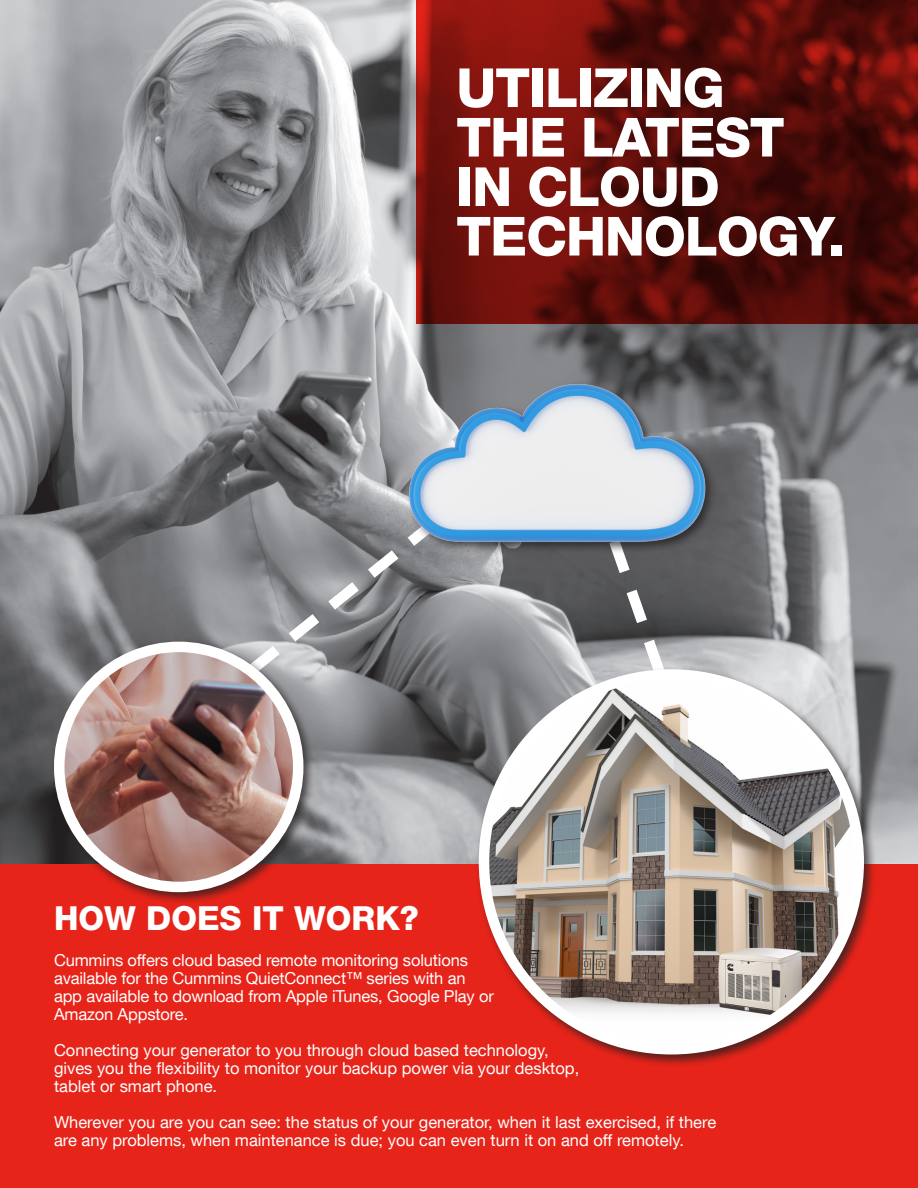
<style>
.page{position:relative;width:918px;height:1188px;background:#fff}
.page>*{position:absolute;margin:0;border:0;box-sizing:border-box;transform-origin:0 0}
.t1{font:800 54px/49.5px "Helvetica Neue LT Com";letter-spacing:-.02em;color:#fff}
.t2{font:800 33px "Helvetica Neue LT Com";color:#fff}
.t3{font:16.5px/18px "Helvetica Neue LT Com";color:#fff}
</style>
<div class="page">
<img style="left:0;top:0;width:918px;height:864px">
<div style="left:0;top:864px;width:918px;height:324px;background:#e72419"></div>
<svg style="left:416px;top:0;width:502px;height:324px;background:#600e0a"></svg>
<svg style="left:198px;top:444px;width:331px;height:272px;background:#838487"></svg>
<svg style="left:549px;top:378px;width:124px;height:288px;background:#727375"></svg>
<div style="left:475px;top:666px;width:402px;height:402px;background:#231f20;opacity:.75"></div>
<img style="left:484px;top:674px;width:375px;height:365px">
<div style="left:479px;top:669px;width:385px;height:385px;border:10px solid #fff;border-radius:50%"></div>
<div style="left:51px;top:638px;width:265px;height:267px;background:#231f20;opacity:.75"></div>
<img style="left:59px;top:647px;width:239px;height:240px">
<div style="left:54px;top:642px;width:249px;height:250px;border:10px solid #fff;border-radius:50%"></div>
<div style="left:406px;top:381px;width:311px;height:173px;background:#231f20;opacity:.75"></div>
<img style="left:389px;top:380px;width:370px;height:162px">
<p class="t1" style="left:456px;top:63px;width:390px">UTILIZING<br>THE LATEST<br>IN CLOUD<br>TECHNOLOGY.</p>
<p class="t2" style="left:54px;top:899px;width:366px">HOW DOES IT WORK?</p>
<p class="t3" style="left:54px;top:951px;width:415px">Cummins offers cloud based remote monitoring solutions</p>
<p class="t3" style="left:54px;top:969px;width:413px">available for the Cummins QuietConnect™ series with an</p>
<p class="t3" style="left:54px;top:987px;width:441px">app available to download from Apple iTunes, Google Play or</p>
<p class="t3" style="left:54px;top:1005px;width:136px">Amazon Appstore.</p>
<p class="t3" style="left:54px;top:1041px;width:527px">Connecting your generator to you through cloud based technology, gives you the flexibility to monitor your backup power via your desktop, tablet or smart phone.</p>
<p class="t3" style="left:54px;top:1113px;width:664px">Wherever you are you can see: the status of your generator, when it last exercised, if there are any problems, when maintenance is due; you can even turn it on and off remotely.</p>
</div>
